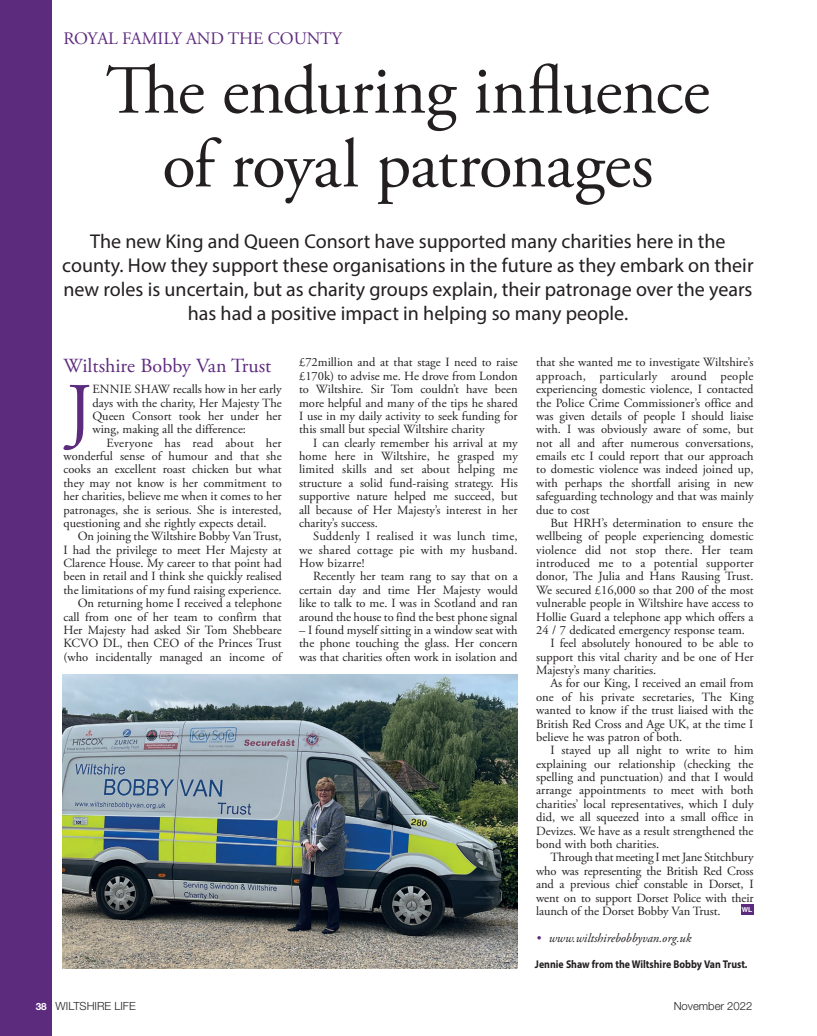
<style>
.page{position:relative;width:817px;height:1036px;background:#fff}
.page>*{position:absolute;margin:0;border:0;box-sizing:border-box;transform-origin:0 0}
.t1{font:75.5px "Adobe Garamond Pro";color:#5d2b7e}
.t2{font:68.75px/73.8px "Adobe Garamond Pro";letter-spacing:-.01em;color:#231f20;text-align:center}
.t3{font:20px/24px "Myriad Pro";color:#231f20;text-align:center}
.t4{font:20px "Adobe Garamond Pro";color:#5d2b7e}
.t5{font:17.5px "Adobe Garamond Pro";letter-spacing:-.005em;color:#5d2b7e}
.t6{font:12.5px/13.4px "Adobe Garamond Pro";color:#231f20;text-align:justify}
.t7{font:italic 12.5px "Adobe Garamond Pro";color:#231f20}
.t8{font:700 11.25px "Myriad Pro";color:#231f20;scale:.88 1}
.t9{font:300 11.25px "Helvetica Neue LT Std";color:#231f20}
.t10{font:700 6.75px "Helvetica";color:#fff}
.s1{color:#5d2b7e}
.s2{font-weight:700;font-size:10px;color:#fff}
</style>
<div class="page">
<div style="left:0;top:0;width:52px;height:1036px;background:#5d2b7e"></div>
<div style="left:740px;top:904px;width:13px;height:11px;background:#5d2b7e"></div>
<img style="left:62px;top:674px;width:455px;height:294px">
<h3 class="t5" style="left:64px;top:28px;width:280px">ROYAL FAMILY AND THE COUNTY</h3>
<h2 class="t2" style="left:106px;top:56px;width:605px">The enduring influence of royal patronages</h2>
<p class="t3" style="left:62px;top:229px;width:692px">The new King and Queen Consort have supported many charities here in the county. How they support these organisations in the future as they embark on their new roles is uncertain, but as charity groups explain, their patronage over the years has had a positive impact in helping so many people.</p>
<h3 class="t4" style="left:63px;top:354px;width:209px">Wiltshire Bobby Van Trust</h3>
<h1 class="t1" style="left:66px;top:366px;width:28px">J</h1>
<p class="t6" style="left:92px;top:383px;width:191px">ENNIE SHAW recalls how in her early days with the charity, Her Majesty The Queen Consort took her under her wing, making all the difference:</p>
<p class="t6" style="left:63px;top:436px;width:220px;text-indent:43px">Everyone has read about her wonderful sense of humour and that she cooks an excellent roast chicken but what they may not know is her commitment to her charities, believe me when it comes to her patronages, she is serious. She is interested, questioning and she rightly expects detail.</p>
<p class="t6" style="left:63px;top:530px;width:220px;text-align:right">On joining the Wiltshire Bobby Van Trust,<br>I had the privilege to meet Her Majesty at Clarence House. My career to that point had been in retail and I think she quickly realised the limitations of my fund raising experience.<br>On returning home I received a telephone call from one of her team to confirm that Her Majesty had asked Sir Tom Shebbeare KCVO DL, then CEO of the Princes Trust (who incidentally managed an income of</p>
<p class="t6" style="left:299px;top:356px;width:220px">£72million and at that stage I need to raise £170k) to advise me. He drove from London to Wiltshire. Sir Tom couldn’t have been more helpful and many of the tips he shared I use in my daily activity to seek funding for this small but special Wiltshire charity</p>
<p class="t6" style="left:299px;top:436px;width:220px;text-indent:14px">I can clearly remember his arrival at my home here in Wiltshire, he grasped my limited skills and set about helping me structure a solid fund-raising strategy. His supportive nature helped me succeed, but all because of Her Majesty’s interest in her charity’s success.</p>
<p class="t6" style="left:299px;top:530px;width:220px;text-indent:14px">Suddenly I realised it was lunch time, we shared cottage pie with my husband.<br>How bizarre!</p>
<p class="t6" style="left:299px;top:570px;width:220px;text-indent:14px">Recently her team rang to say that on a certain day and time Her Majesty would like to talk to me. I was in Scotland and ran around the house to find the best phone signal</p>
<p class="t6" style="left:299px;top:624px;width:220px">– I found myself sitting in a window seat with the phone touching the glass. Her concern was that charities often work in isolation and</p>
<p class="t6" style="left:536px;top:356px;width:219px">that she wanted me to investigate Wiltshire’s approach, particularly around people experiencing domestic violence, I contacted the Police Crime Commissioner’s office and was given details of people I should liaise with. I was obviously aware of some, but not all and after numerous conversations, emails etc I could report that our approach to domestic violence was indeed joined up, with perhaps the shortfall arising in new safeguarding technology and that was mainly due to cost</p>
<p class="t6" style="left:550px;top:517px;width:205px">But HRH’s determination to ensure the</p>
<p class="t6" style="left:536px;top:530px;width:219px">wellbeing of people experiencing domestic</p>
<p class="t6" style="left:536px;top:543px;width:219px">violence did not stop there. Her team</p>
<p class="t6" style="left:536px;top:557px;width:219px">introduced me to a potential supporter</p>
<p class="t6" style="left:536px;top:570px;width:219px">donor, The Julia and Hans Rausing Trust.</p>
<p class="t6" style="left:536px;top:584px;width:219px">We secured £16,000 so that 200 of the most</p>
<p class="t6" style="left:536px;top:597px;width:219px">vulnerable people in Wiltshire have access to</p>
<p class="t6" style="left:536px;top:610px;width:219px">Hollie Guard a telephone app which offers a</p>
<p class="t6" style="left:536px;top:624px;width:210px">24 / 7 dedicated emergency response team.</p>
<p class="t6" style="left:550px;top:637px;width:205px">I feel absolutely honoured to be able to</p>
<p class="t6" style="left:536px;top:650px;width:219px">support this vital charity and be one of Her</p>
<p class="t6" style="left:536px;top:664px;width:122px">Majesty’s many charities.</p>
<p class="t6" style="left:550px;top:677px;width:205px">As for our King, I received an email from</p>
<p class="t6" style="left:536px;top:691px;width:219px">one of his private secretaries, The King</p>
<p class="t6" style="left:536px;top:704px;width:219px">wanted to know if the trust liaised with the</p>
<p class="t6" style="left:536px;top:717px;width:219px">British Red Cross and Age UK, at the time I</p>
<p class="t6" style="left:536px;top:731px;width:147px">believe he was patron of both.</p>
<p class="t6" style="left:550px;top:744px;width:205px">I stayed up all night to write to him</p>
<p class="t6" style="left:536px;top:757px;width:219px">explaining our relationship (checking the</p>
<p class="t6" style="left:536px;top:771px;width:219px">spelling and punctuation) and that I would</p>
<p class="t6" style="left:536px;top:784px;width:219px">arrange appointments to meet with both</p>
<p class="t6" style="left:536px;top:798px;width:219px">charities’ local representatives, which I duly</p>
<p class="t6" style="left:536px;top:811px;width:219px">did, we all squeezed into a small office in</p>
<p class="t6" style="left:536px;top:824px;width:219px">Devizes. We have as a result strengthened the</p>
<p class="t6" style="left:536px;top:838px;width:124px">bond with both charities.</p>
<p class="t6" style="left:550px;top:851px;width:205px">Through that meeting I met Jane Stitchbury</p>
<p class="t6" style="left:536px;top:864px;width:219px">who was representing the British Red Cross</p>
<p class="t6" style="left:536px;top:878px;width:219px">and a previous chief constable in Dorset, I</p>
<p class="t6" style="left:536px;top:891px;width:219px">went on to support Dorset Police with their</p>
<p class="t6" style="left:536px;top:905px;width:186px">launch of the Dorset Bobby Van Trust.</p>
<p class="t10" style="left:741px;top:904px;width:12px">WL</p>
<p class="t7" style="left:536px;top:930px;width:157px"><span class="s1">•</span> www.wiltshirebobbyvan.org.uk</p>
<p class="t8" style="left:535px;top:957px;width:243px">Jennie Shaw from the Wiltshire Bobby Van Trust.</p>
<p class="t9" style="left:36px;top:999px;width:101px"><span class="s2">38</span> WILTSHIRE LIFE</p>
<p class="t9" style="left:673px;top:999px;width:80px">November 2022</p>
</div>
